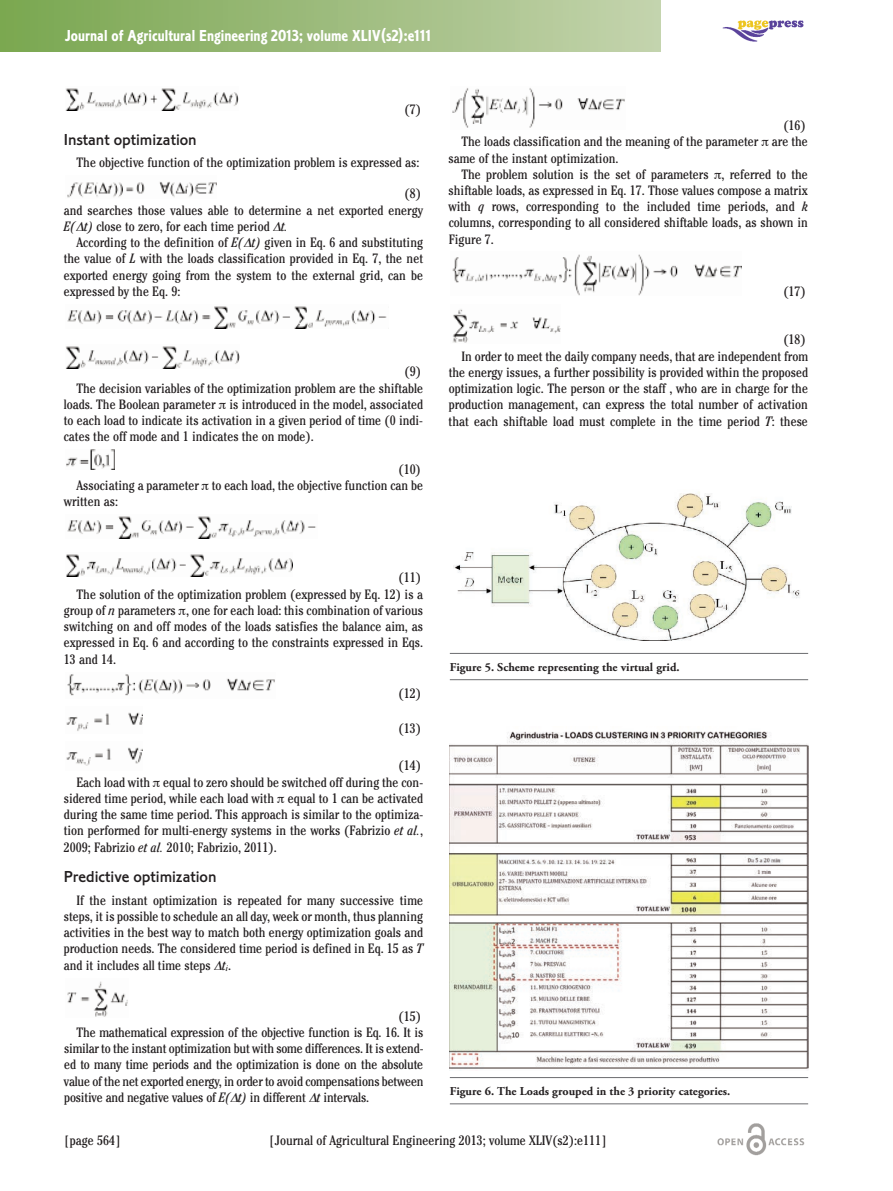
<style>
.page{position:relative;width:893px;height:1191px;background:#fff}
.page>*{position:absolute;margin:0;border:0;box-sizing:border-box;transform-origin:0 0}
.t1{font:16.5px "Corinthian Bold Condensed Plain";color:#fff}
.t2{font:16.5px "Corinthian Medium Plain";color:#231f20}
.t3{font:condensed 13.5px/16.2px "Cheltenham";color:#231f20;text-align:justify}
.t4{font:700 12px "Adobe Garamond Pro";color:#231f20}
.s1{font-style:italic}
</style>
<div class="page">
<img style="left:67px;top:981px;width:61px;height:36px">
<img style="left:66px;top:747px;width:76px;height:19px">
<img style="left:66px;top:712px;width:76px;height:19px">
<img style="left:67px;top:306px;width:320px;height:22px">
<img style="left:65px;top:346px;width:174px;height:22px">
<img style="left:66px;top:449px;width:48px;height:21px">
<img style="left:67px;top:516px;width:249px;height:22px">
<img style="left:66px;top:554px;width:226px;height:22px">
<img style="left:67px;top:674px;width:208px;height:22px">
<img style="left:67px;top:181px;width:149px;height:17px">
<img style="left:65px;top:88px;width:174px;height:23px">
<img style="left:452px;top:88px;width:173px;height:40px">
<img style="left:452px;top:254px;width:290px;height:41px">
<img style="left:452px;top:309px;width:108px;height:34px">
<img style="left:717px;top:1123px;width:88px;height:33px">
<img style="left:723px;top:20px;width:81px;height:22px">
<div style="left:0;top:0;width:660px;height:51px;background:linear-gradient(to right,#79a64f,#c3d2ac)"></div>
<img style="left:453px;top:492px;width:347px;height:148px">
<hr style="left:450px;top:653px;width:358px;height:1px;background:#6c6d70">
<hr style="left:450px;top:679px;width:358px;height:1px;background:#6c6d70">
<img style="left:450px;top:731px;width:358px;height:338px">
<hr style="left:450px;top:1077px;width:358px;height:1px;background:#6c6d70">
<hr style="left:450px;top:1103px;width:358px;height:1px;background:#6c6d70">
<p class="t1" style="left:65px;top:30px;width:368px">Journal of Agricultural Engineering 2013; volume XLIV(s2):e111</p>
<p class="t3" style="left:404px;top:102px;width:18px">(7)</p>
<p class="t2" style="left:64px;top:134px;width:134px">Instant optimization</p>
<p class="t3" style="left:77px;top:155px;width:344px">The objective function of the optimization problem is expressed as:</p>
<p class="t3" style="left:64px;top:187px;width:361px;text-align:left;text-indent:341px">(8) and searches those values able to determine a net exported energy<br><span class="s1">E( t)</span> close to zero, for each time period <span class="s1">t.</span></p>
<p class="t3" style="left:64px;top:235px;width:361px;text-indent:13px">According to the definition of <span class="s1">E( t)</span> given in Eq. 6 and substituting the value of <span class="s1">L</span> with the loads classification provided in Eq. 7, the net exported energy going from the system to the external grid, can be expressed by the Eq. 9:</p>
<p class="t3" style="left:404px;top:365px;width:18px">(9)</p>
<p class="t3" style="left:76px;top:381px;width:348px">The decision variables of the optimization problem are the shiftable</p>
<p class="t3" style="left:64px;top:397px;width:361px">loads. The Boolean parameter is introduced in the model, associated</p>
<p class="t3" style="left:64px;top:413px;width:361px">to each load to indicate its activation in a given period of time (0 indi-</p>
<p class="t3" style="left:64px;top:430px;width:251px">cates the off mode and 1 indicates the on mode).</p>
<p class="t3" style="left:398px;top:462px;width:24px">(10)</p>
<p class="t3" style="left:76px;top:478px;width:348px">Associating a parameter to each load, the objective function can be</p>
<p class="t3" style="left:64px;top:495px;width:56px">written as:</p>
<p class="t3" style="left:783px;top:119px;width:24px">(16)</p>
<p class="t3" style="left:461px;top:135px;width:348px">The loads classification and the meaning of the parameter are the</p>
<p class="t3" style="left:449px;top:151px;width:171px">same of the instant optimization.</p>
<p class="t3" style="left:461px;top:167px;width:348px">The problem solution is the set of parameters , referred to the</p>
<p class="t3" style="left:449px;top:183px;width:361px">shiftable loads, as expressed in Eq. 17. Those values compose a matrix</p>
<p class="t3" style="left:449px;top:200px;width:361px">with <span class="s1">q</span> rows, corresponding to the included time periods, and <span class="s1">k</span></p>
<p class="t3" style="left:449px;top:216px;width:361px">columns, corresponding to all considered shiftable loads, as shown in</p>
<p class="t3" style="left:449px;top:232px;width:47px">Figure 7.</p>
<p class="t3" style="left:783px;top:284px;width:24px">(17)</p>
<p class="t3" style="left:449px;top:333px;width:361px;text-align:right">(18)<br>In order to meet the daily company needs, that are independent from the energy issues, a further possibility is provided within the proposed optimization logic. The person or the staff , who are in charge for the production management, can express the total number of activation that each shiftable load must complete in the time period <span class="s1">T</span>: these</p>
<p class="t3" style="left:398px;top:571px;width:24px">(11)</p>
<p class="t3" style="left:77px;top:587px;width:348px">The solution of the optimization problem (expressed by Eq. 12) is a</p>
<p class="t3" style="left:64px;top:603px;width:361px">group of <span class="s1">n</span> parameters , one for each load: this combination of various</p>
<p class="t3" style="left:64px;top:620px;width:361px">switching on and off modes of the loads satisfies the balance aim, as</p>
<p class="t3" style="left:64px;top:636px;width:361px">expressed in Eq. 6 and according to the constraints expressed in Eqs.</p>
<p class="t3" style="left:64px;top:652px;width:54px">13 and 14.</p>
<p class="t3" style="left:398px;top:687px;width:24px">(12)</p>
<p class="t3" style="left:398px;top:722px;width:24px">(13)</p>
<p class="t3" style="left:398px;top:759px;width:24px">(14)</p>
<p class="t3" style="left:77px;top:775px;width:348px">Each load with equal to zero should be switched off during the con-</p>
<p class="t3" style="left:64px;top:791px;width:361px">sidered time period, while each load with equal to 1 can be activated</p>
<p class="t3" style="left:64px;top:807px;width:361px">during the same time period. This approach is similar to the optimiza-</p>
<p class="t3" style="left:64px;top:824px;width:361px">tion performed for multi-energy systems in the works (Fabrizio <span class="s1">et al.</span>,</p>
<p class="t3" style="left:64px;top:840px;width:215px">2009; Fabrizio <span class="s1">et al.</span> 2010; Fabrizio, 2011).</p>
<p class="t2" style="left:64px;top:871px;width:154px">Predictive optimization</p>
<p class="t3" style="left:64px;top:893px;width:361px;text-indent:13px">If the instant optimization is repeated for many successive time steps, it is possible to schedule an all day, week or month, thus planning activities in the best way to match both energy optimization goals and production needs. The considered time period is defined in Eq. 15 as <span class="s1">T </span>and it includes all time steps <span class="s1">t</span><sub>i</sub>.</p>
<p class="t3" style="left:398px;top:1009px;width:24px">(15)</p>
<p class="t3" style="left:77px;top:1025px;width:348px">The mathematical expression of the objective function is Eq. 16. It is</p>
<p class="t3" style="left:64px;top:1041px;width:361px">similar to the instant optimization but with some differences. It is extend-</p>
<p class="t3" style="left:64px;top:1058px;width:360px">ed to many time periods and the optimization is done on the absolute</p>
<p class="t3" style="left:64px;top:1074px;width:361px">value of the net exported energy, in order to avoid compensations between</p>
<p class="t3" style="left:64px;top:1090px;width:306px">positive and negative values of <span class="s1">E( t)</span> in different <span class="s1">t</span> intervals.</p>
<p class="t4" style="left:450px;top:662px;width:231px">Figure 5. Scheme representing the virtual grid.</p>
<p class="t4" style="left:450px;top:1086px;width:282px">Figure 6. The Loads grouped in the 3 priority categories.</p>
<p class="t3" style="left:64px;top:1134px;width:59px">[page 564]</p>
<p class="t3" style="left:269px;top:1134px;width:340px">[Journal of Agricultural Engineering 2013; volume XLIV(s2):e111]</p>
</div>
